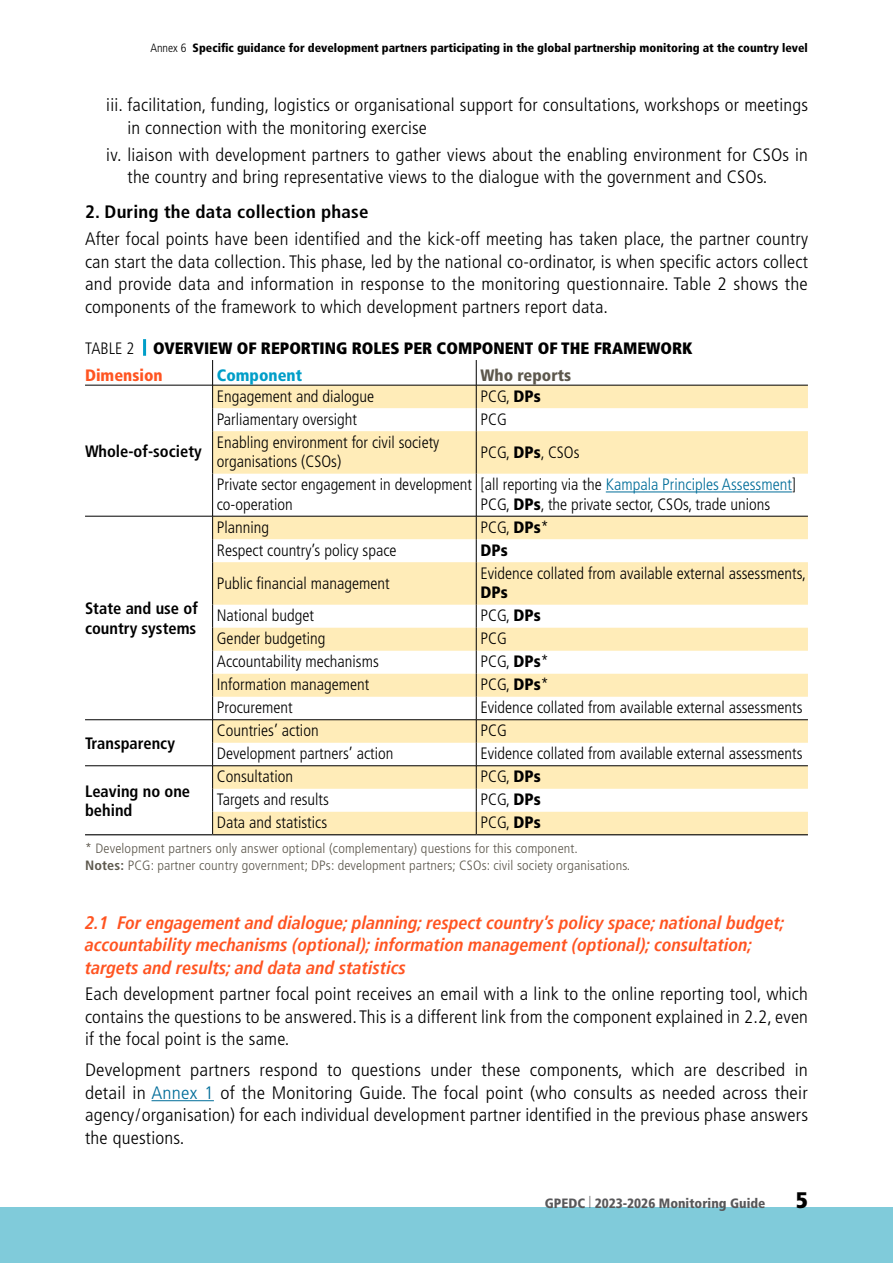
<style>
.page{position:relative;width:893px;height:1263px;background:#fff}
.page>*{position:absolute;margin:0;border:0;box-sizing:border-box;transform-origin:0 0}
.t1{font:900 condensed 22.5px "Frutiger LT Std";color:#000}
.t2{font:300 condensed 18px/22.5px "Frutiger LT Std";letter-spacing:.01em;color:#000;scale:1.05 1}
.t3{font:300 condensed 18px/22.5px "Frutiger LT Std";letter-spacing:.01em;color:#000;text-align:justify;scale:1.09 1}
.t4{font:italic 700 condensed 18px/22.5px "Frutiger LT Pro";color:#ff5421}
.t5{font:700 condensed 18px "Frutiger LT Std";letter-spacing:.01em;color:#000;scale:1.05 1}
.t6{font:300 condensed 16.5px/19.5px "Frutiger LT Std";color:#000}
.t7{font:700 condensed 16.5px/19.5px "Frutiger LT Std";color:#000}
.t8{font:900 condensed 16.5px "Frutiger LT Std";color:#000}
.t9{font:900 condensed 16.5px "Frutiger LT Std";color:#5d584d}
.t10{font:900 condensed 16.5px "Frutiger LT Std";color:#ff5421}
.t11{font:900 condensed 16.5px "Frutiger LT Std";color:#009ec8}
.t12{font:900 condensed 16.5px "Frutiger LT Std";color:#000}
.t13{font:300 condensed 13.5px/16.5px "Frutiger LT Std";letter-spacing:.01em;color:#5d584d;scale:1.05 1}
.t14{font:900 condensed 13.5px "Frutiger LT Std";color:#58585a}
.t15{font:900 condensed 12px "Frutiger LT Std";color:#000}
.s1{font-weight:300}
.s2{font-weight:900}
.s3{color:#006d99}
.s4{font-weight:700}
</style>
<div class="page">
<div style="left:0;top:1208px;width:893px;height:55px;background:#80cbda"></div>
<svg style="left:213px;top:386px;width:595px;height:448px;fill:#ffecb8"></svg>
<hr style="left:212px;top:431px;width:1px;height:43px;background:#000">
<hr style="left:212px;top:474px;width:1px;height:42px;background:#000">
<svg style="left:212px;top:517px;width:1px;height:45px"></svg>
<hr style="left:212px;top:562px;width:1px;height:43px;background:#000">
<svg style="left:212px;top:605px;width:1px;height:229px"></svg>
<hr style="left:213px;top:385px;width:263px;height:1px;background:#000">
<hr style="left:476px;top:385px;width:332px;height:1px;background:#000">
<hr style="left:85px;top:385px;width:127px;height:1px;background:#000">
<hr style="left:476px;top:431px;width:1px;height:43px;background:#000">
<hr style="left:476px;top:474px;width:1px;height:42px;background:#000">
<svg style="left:476px;top:517px;width:1px;height:45px"></svg>
<hr style="left:476px;top:562px;width:1px;height:43px;background:#000">
<svg style="left:476px;top:605px;width:1px;height:229px"></svg>
<hr style="left:85px;top:516px;width:128px;height:1px;background:#000">
<hr style="left:213px;top:516px;width:263px;height:1px;background:#000">
<hr style="left:476px;top:516px;width:332px;height:1px;background:#000">
<hr style="left:85px;top:719px;width:128px;height:1px;background:#000">
<hr style="left:213px;top:719px;width:263px;height:1px;background:#000">
<hr style="left:476px;top:719px;width:332px;height:1px;background:#000">
<hr style="left:85px;top:765px;width:128px;height:1px;background:#000">
<hr style="left:213px;top:765px;width:263px;height:1px;background:#000">
<hr style="left:476px;top:765px;width:332px;height:1px;background:#000">
<hr style="left:85px;top:834px;width:128px;height:1px;background:#000">
<hr style="left:213px;top:834px;width:263px;height:1px;background:#000">
<hr style="left:476px;top:834px;width:332px;height:1px;background:#000">
<svg style="left:212px;top:360px;width:1px;height:71px"></svg>
<svg style="left:476px;top:360px;width:1px;height:71px"></svg>
<hr style="left:606px;top:491px;width:186px;height:1px;background:#006d99">
<hr style="left:143px;top:339px;width:3px;height:17px;background:#009ec8">
<hr style="left:152px;top:1100px;width:62px;height:1px;background:#006d99">
<p class="t15" style="left:150px;top:40px;width:659px"><span class="s1">Annex 6</span> Specific guidance for development partners participating in the global partnership monitoring at the country level</p>
<p class="t2" style="left:128px;top:94px;width:649px;text-indent:-21px">iii. facilitation, funding, logistics or organisational support for consultations, workshops or meetings in connection with the monitoring exercise</p>
<p class="t2" style="left:128px;top:143px;width:649px;text-indent:-21px">iv. liaison with development partners to gather views about the enabling environment for CSOs in the country and bring representative views to the dialogue with the government and CSOs.</p>
<p class="t5" style="left:85px;top:201px;width:272px">2. During the data collection phase</p>
<p class="t2" style="left:85px;top:228px;width:690px;text-align:justify">After focal points have been identified and the kick-off meeting has taken place, the partner country can start the data collection. This phase, led by the national co-ordinator, is when specific actors collect and provide data and information in response to the monitoring questionnaire. Table 2 shows the components of the framework to which development partners report data.</p>
<p class="t8" style="left:85px;top:338px;width:609px"><span class="s1">TABLE 2</span> OVERVIEW OF REPORTING ROLES PER COMPONENT OF THE FRAMEWORK</p>
<p class="t10" style="left:85px;top:365px;width:79px">Dimension</p>
<p class="t11" style="left:217px;top:365px;width:87px">Component</p>
<p class="t9" style="left:480px;top:365px;width:92px">Who reports</p>
<p class="t7" style="left:85px;top:441px;width:118px">Whole-of-society</p>
<p class="t7" style="left:85px;top:599px;width:114px">State and use of country systems</p>
<p class="t7" style="left:85px;top:733px;width:91px">Transparency</p>
<p class="t6" style="left:217px;top:387px;width:159px">Engagement and dialogue</p>
<p class="t6" style="left:480px;top:387px;width:62px">PCG, <span class="s2">DPs</span></p>
<p class="t6" style="left:217px;top:410px;width:142px">Parliamentary oversight</p>
<p class="t6" style="left:480px;top:410px;width:28px">PCG</p>
<p class="t6" style="left:217px;top:433px;width:224px">Enabling environment for civil society organisations (CSOs)</p>
<p class="t6" style="left:480px;top:442px;width:100px">PCG, <span class="s2">DPs</span>, CSOs</p>
<p class="t6" style="left:217px;top:475px;width:257px">Private sector engagement in development co‑operation</p>
<p class="t6" style="left:480px;top:475px;width:317px">[all reporting via the <span class="s3">Kampala Principles Assessment</span>]<br>PCG, <span class="s2">DPs</span>, the private sector, CSOs, trade unions</p>
<p class="t6" style="left:217px;top:518px;width:54px">Planning</p>
<p class="t6" style="left:480px;top:518px;width:70px">PCG, <span class="s2">DPs</span>*</p>
<p class="t6" style="left:217px;top:541px;width:181px">Respect country’s policy space</p>
<p class="t12" style="left:480px;top:540px;width:29px">DPs</p>
<p class="t6" style="left:217px;top:573px;width:174px">Public financial management</p>
<p class="t6" style="left:480px;top:564px;width:327px">Evidence collated from available external assessments,</p>
<p class="t12" style="left:480px;top:583px;width:29px">DPs</p>
<p class="t6" style="left:217px;top:606px;width:99px">National budget</p>
<p class="t6" style="left:480px;top:606px;width:62px">PCG, <span class="s2">DPs</span></p>
<p class="t6" style="left:217px;top:629px;width:110px">Gender budgeting</p>
<p class="t6" style="left:480px;top:629px;width:28px">PCG</p>
<p class="t6" style="left:217px;top:652px;width:163px">Accountability mechanisms</p>
<p class="t6" style="left:480px;top:652px;width:70px">PCG, <span class="s2">DPs</span>*</p>
<p class="t6" style="left:217px;top:675px;width:154px">Information management</p>
<p class="t6" style="left:480px;top:675px;width:70px">PCG, <span class="s2">DPs</span>*</p>
<p class="t6" style="left:217px;top:698px;width:77px">Procurement</p>
<p class="t6" style="left:480px;top:698px;width:324px">Evidence collated from available external assessments</p>
<p class="t6" style="left:217px;top:721px;width:103px">Countries’ action</p>
<p class="t6" style="left:480px;top:721px;width:28px">PCG</p>
<p class="t6" style="left:217px;top:744px;width:178px">Development partners’ action</p>
<p class="t6" style="left:480px;top:744px;width:324px">Evidence collated from available external assessments</p>
<p class="t6" style="left:217px;top:767px;width:78px">Consultation</p>
<p class="t6" style="left:480px;top:767px;width:62px">PCG, <span class="s2">DPs</span></p>
<p class="t6" style="left:217px;top:790px;width:114px">Targets and results</p>
<p class="t6" style="left:480px;top:790px;width:62px">PCG, <span class="s2">DPs</span></p>
<p class="t6" style="left:217px;top:813px;width:112px">Data and statistics</p>
<p class="t6" style="left:480px;top:813px;width:62px">PCG, <span class="s2">DPs</span></p>
<p class="t13" style="left:85px;top:841px;width:521px">* Development partners only answer optional (complementary) questions for this component.<br><span class="s4">Notes:</span> PCG: partner country government; DPs: development partners; CSOs: civil society organisations.</p>
<p class="t7" style="left:85px;top:781px;width:107px">Leaving no one behind</p>
<p class="t4" style="left:85px;top:911px;width:701px">2.1 For engagement and dialogue; planning; respect country’s policy space; national budget; accountability mechanisms (optional); information management (optional); consultation; targets and results; and data and statistics</p>
<p class="t2" style="left:85px;top:983px;width:690px;text-align:justify">Each development partner focal point receives an email with a link to the online reporting tool, which contains the questions to be answered. This is a different link from the component explained in 2.2, even if the focal point is the same.</p>
<p class="t3" style="left:85px;top:1059px;width:665px">Development partners respond to questions under these components, which are described in detail in <span class="s3">Annex 1</span> of the Monitoring Guide. The focal point (who consults as needed across their agency/organisation) for each individual development partner identified in the previous phase answers the questions.</p>
<p class="t14" style="left:545px;top:1195px;width:222px">GPEDC <sup>|</sup> 2023-2026 Monitoring Guide</p>
<p class="t1" style="left:796px;top:1186px;width:13px">5</p>
</div>
